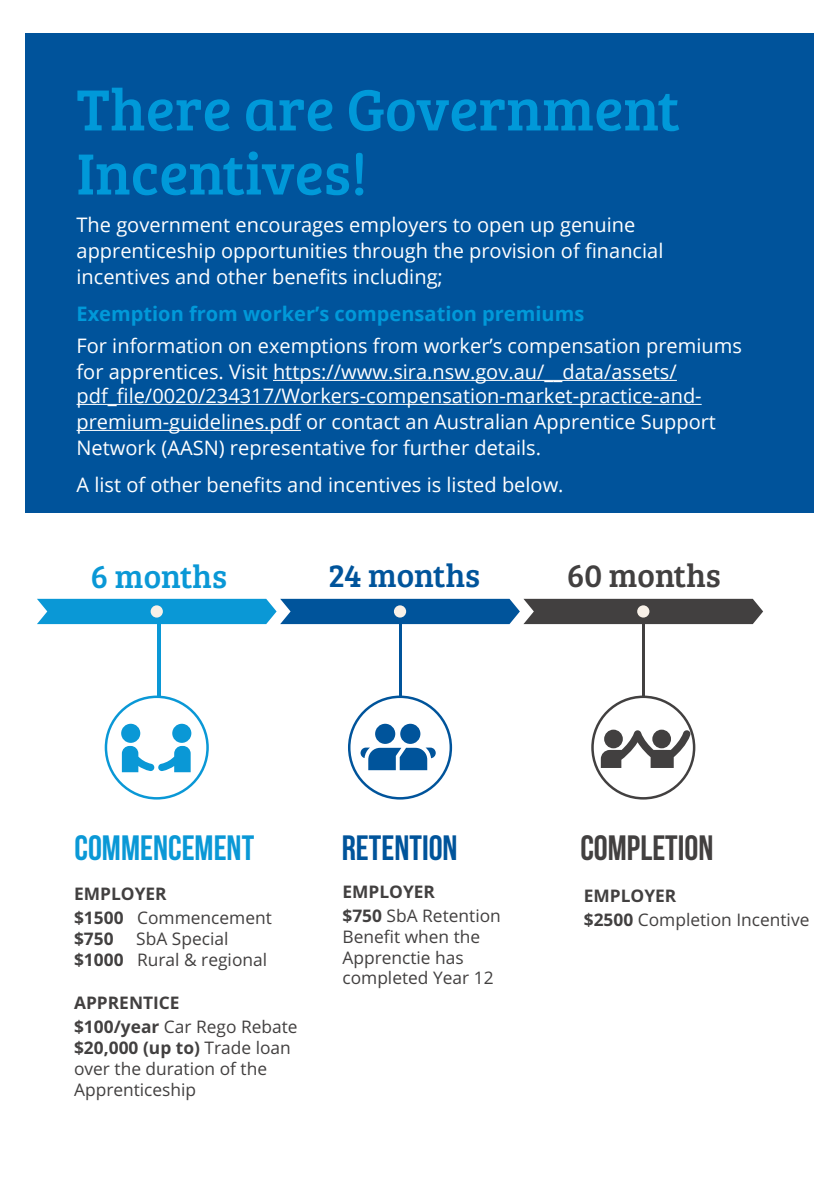
<style>
.page{position:relative;width:840px;height:1191px;background:#fff}
.page>*{position:absolute;margin:0;border:0;box-sizing:border-box;transform-origin:0 0}
.t1{font:60px/64px "Bree Serif";color:#0099d9}
.t2{font:700 35.2px "Bebas Neue";color:#0a98d6}
.t3{font:700 35.2px "Bebas Neue";color:#424040}
.t4{font:700 35.2px "Bebas Neue";color:#00549b}
.t5{font:33.2px "Bree Serif";color:#00549b}
.t6{font:33.2px "Bree Serif";color:#424040}
.t7{font:33.2px "Bree Serif";color:#0a98d6}
.t8{font:20px/26px "Open Sans";color:#fff}
.t9{font:700 20px "Open Sans";color:#0099d9}
.t10{font:17.4px/20.8px "Open Sans";color:#424040}
.t11{font:700 17.4px/23.8px "Open Sans";color:#424040}
.s1{font-weight:400}
.s2{font-weight:700}
</style>
<div class="page">
<div style="left:26px;top:34px;width:788px;height:479px;background:#00539b"></div>
<hr style="left:273px;top:380px;width:403px;height:1px;background:#fff">
<hr style="left:76px;top:404px;width:625px;height:1px;background:#fff">
<hr style="left:76px;top:430px;width:225px;height:1px;background:#fff">
<svg style="left:37px;top:599px;width:725px;height:25px;background:#256c96"></svg>
<hr style="left:158px;top:611px;width:3px;height:86px;background:#0a98d6">
<hr style="left:398px;top:611px;width:3px;height:86px;background:#00549b">
<hr style="left:641px;top:611px;width:3px;height:86px;background:#424040">
<div style="left:150px;top:605px;width:13px;height:12px;background:#f8f1e8;border-radius:50%"></div>
<div style="left:393px;top:605px;width:13px;height:12px;background:#f8f1e8;border-radius:50%"></div>
<svg style="left:636px;top:605px;width:13px;height:12px"></svg>
<svg style="left:105px;top:695px;width:104px;height:104px"></svg>
<svg style="left:348px;top:695px;width:104px;height:104px"></svg>
<div style="left:375px;top:723px;width:20px;height:21px;background:#00549b;border-radius:50%"></div>
<div style="left:400px;top:723px;width:20px;height:21px;background:#00549b;border-radius:50%"></div>
<svg style="left:591px;top:695px;width:104px;height:104px"></svg>
<h1 class="t1" style="left:76px;top:82px;width:604px">There are Government<br>Incentives!</h1>
<p class="t8" style="left:76px;top:211px;width:588px">The government encourages employers to open up genuine apprenticeship opportunities through the provision of financial incentives and other benefits including;</p>
<p class="t9" style="left:76px;top:300px;width:509px">Exemption from worker’s compensation premiums</p>
<p class="t8" style="left:76px;top:332px;width:666px">For information on exemptions from worker’s compensation premiums for apprentices. Visit https://www.sira.nsw.gov.au/__data/assets/</p>
<p class="t8" style="left:76px;top:382px;width:640px">pdf_file/0020/234317/Workers-compensation-market-practice-and&shy;premium-guidelines.pdf or contact an Australian Apprentice Support<br>Network (AASN) representative for further details.</p>
<p class="t8" style="left:76px;top:471px;width:488px">A list of other benefits and incentives is listed below.</p>
<h3 class="t7" style="left:91px;top:557px;width:138px">6 months</h3>
<h3 class="t5" style="left:328px;top:556px;width:153px">24 months</h3>
<h3 class="t6" style="left:566px;top:556px;width:155px">60 months</h3>
<h2 class="t2" style="left:74px;top:827px;width:181px">COMMENCEMENT</h2>
<h2 class="t4" style="left:341px;top:827px;width:117px">RETENTION</h2>
<h2 class="t3" style="left:580px;top:827px;width:135px">COMPLETION</h2>
<p class="t11" style="left:74px;top:883px;width:199px">EMPLOYER<br>$1500 <span class="s1">Commencement</span></p>
<p class="t11" style="left:74px;top:928px;width:41px">$750</p>
<p class="t11" style="left:342px;top:881px;width:160px">EMPLOYER<br>$750 <span class="s1">SbA Retention</span></p>
<p class="t10" style="left:342px;top:927px;width:153px">Benefit when the<br>Apprenctie has completed Year 12</p>
<p class="t10" style="left:583px;top:886px;width:227px;line-height:23.8px"><span class="s2">EMPLOYER<br>$2500</span> Completion Incentive</p>
<p class="t10" style="left:74px;top:930px;width:194px;text-indent:62px">SbA Special <span class="s2">$1000</span> Rural &amp; regional</p>
<p class="t11" style="left:74px;top:993px;width:225px">APPRENTICE<br>$100/year <span class="s1">Car Rego Rebate</span></p>
<p class="t10" style="left:74px;top:1039px;width:218px"><span class="s2">$20,000 (up to)</span> Trade loan over the duration of the<br>Apprenticeship</p>
</div>
